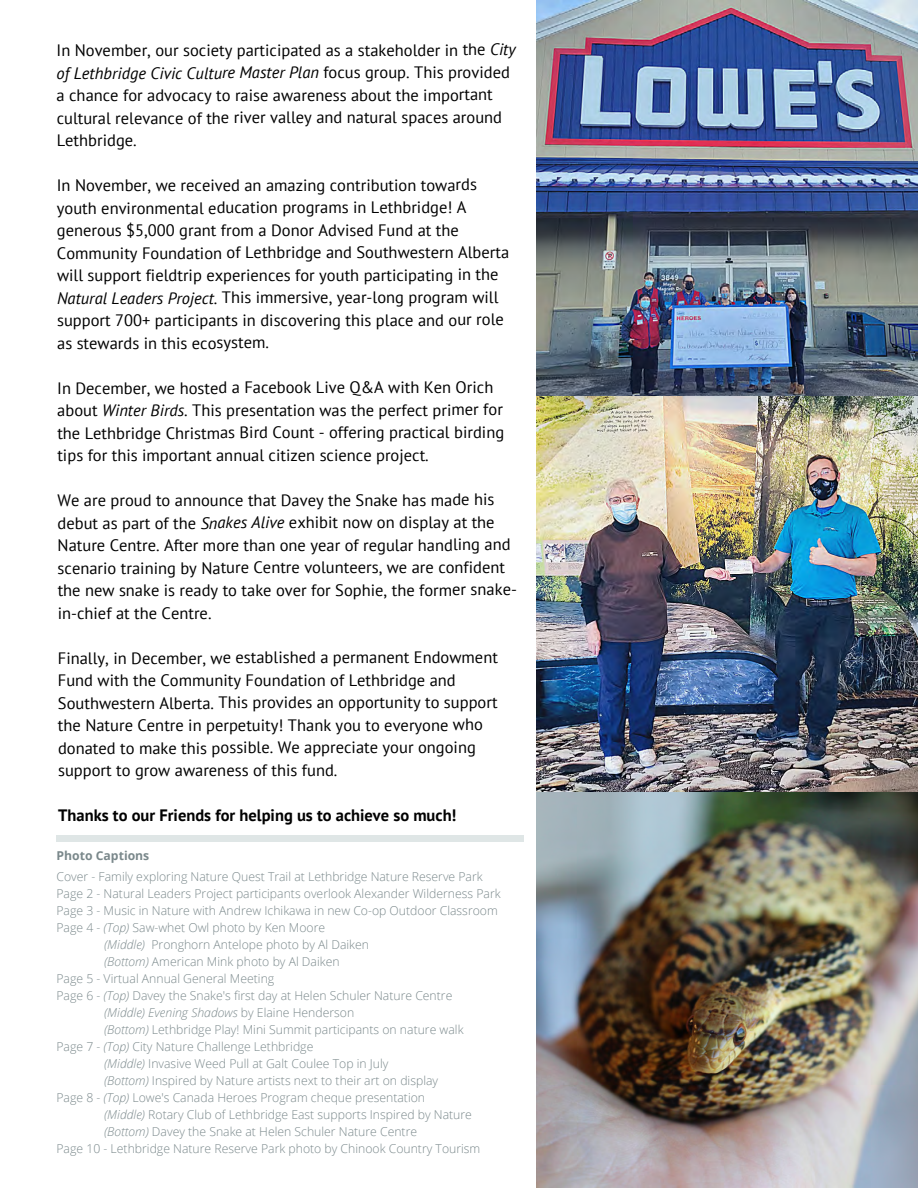
<style>
.page{position:relative;width:918px;height:1188px;background:#fff}
.page>*{position:absolute;margin:0;border:0;box-sizing:border-box;transform-origin:0 0}
.t1{font:16.5px/22.5px "PT Sans";letter-spacing:-.005em;color:#000}
.t2{font:700 16.5px "PT Sans";letter-spacing:-.005em;color:#000}
.t3{font:300 12.15px "Open Sans";color:#7a888b}
.t4{font:italic 300 12.15px "Open Sans";color:#7a888b}
.t5{font:700 12.15px "Open Sans";color:#7a888b}
.s1{font-style:italic}
.s2{font-style:normal}
</style>
<div class="page">
<img style="left:537px;top:0;width:381px;height:1188px">
<div style="left:57px;top:836px;width:466px;height:5px;background:#dfe6e6"></div>
<p class="t1" style="left:57px;top:38px;width:461px">In November, our society participated as a stakeholder in the <span class="s1">City of Lethbridge Civic Culture Master Plan</span> focus group. This provided a chance for advocacy to raise awareness about the important cultural relevance of the river valley and natural spaces around Lethbridge.</p>
<p class="t1" style="left:57px;top:174px;width:454px">In November, we received an amazing contribution towards youth environmental education programs in Lethbridge! A generous $5,000 grant from a Donor Advised Fund at the Community Foundation of Lethbridge and Southwestern Alberta will support fieldtrip experiences for youth participating in the <span class="s1">Natural Leaders Project</span>. This immersive, year-long program will support 700+ participants in discovering this place and our role as stewards in this ecosystem.</p>
<p class="t1" style="left:57px;top:376px;width:449px">In December, we hosted a Facebook Live Q&amp;A with Ken Orich about <span class="s1">Winter Birds</span>. This presentation was the perfect primer for the Lethbridge Christmas Bird Count - offering practical birding tips for this important annual citizen science project.</p>
<p class="t1" style="left:57px;top:489px;width:461px">We are proud to announce that Davey the Snake has made his debut as part of the <span class="s1">Snakes Alive</span> exhibit now on display at the Nature Centre. After more than one year of regular handling and scenario training by Nature Centre volunteers, we are confident the new snake is ready to take over for Sophie, the former snake&shy;in-chief at the Centre.</p>
<p class="t1" style="left:58px;top:646px;width:442px">Finally, in December, we established a permanent Endowment Fund with the Community Foundation of Lethbridge and Southwestern Alberta. This provides an opportunity to support the Nature Centre in perpetuity! Thank you to everyone who donated to make this possible. We appreciate your ongoing support to grow awareness of this fund.</p>
<p class="t2" style="left:58px;top:804px;width:400px">Thanks to our Friends for helping us to achieve so much!</p>
<p class="t5" style="left:57px;top:847px;width:94px">Photo Captions</p>
<p class="t3" style="left:57px;top:868px;width:428px">Cover - Family exploring Nature Quest Trail at Lethbridge Nature Reserve Park</p>
<p class="t3" style="left:57px;top:885px;width:446px">Page 2 - Natural Leaders Project participants overlook Alexander Wilderness Park</p>
<p class="t3" style="left:57px;top:902px;width:443px">Page 3 - Music in Nature with Andrew Ichikawa in new Co-op Outdoor Classroom</p>
<p class="t3" style="left:57px;top:919px;width:270px">Page 4 - <span class="s1">(Top)</span> Saw-whet Owl photo by Ken Moore</p>
<p class="t3" style="left:104px;top:936px;width:266px"><span class="s1">(Middle)</span> Pronghorn Antelope photo by Al Daiken</p>
<p class="t3" style="left:104px;top:953px;width:237px"><span class="s1">(Bottom)</span> American Mink photo by Al Daiken</p>
<p class="t3" style="left:57px;top:970px;width:219px">Page 5 - Virtual Annual General Meeting</p>
<p class="t3" style="left:57px;top:987px;width:397px">Page 6 - <span class="s1">(Top)</span> Davey the Snake's first day at Helen Schuler Nature Centre</p>
<p class="t4" style="left:104px;top:1004px;width:252px">(Middle) Evening Shadows <span class="s2">by Elaine Henderson</span></p>
<p class="t3" style="left:104px;top:1021px;width:361px"><span class="s1">(Bottom)</span> Lethbridge Play! Mini Summit participants on nature walk</p>
<p class="t3" style="left:57px;top:1038px;width:258px">Page 7 - <span class="s1">(Top)</span> City Nature Challenge Lethbridge</p>
<p class="t3" style="left:104px;top:1055px;width:286px"><span class="s1">(Middle)</span> Invasive Weed Pull at Galt Coulee Top in July</p>
<p class="t3" style="left:104px;top:1072px;width:336px"><span class="s1">(Bottom)</span> Inspired by Nature artists next to their art on display</p>
<p class="t3" style="left:57px;top:1089px;width:370px">Page 8 - <span class="s1">(Top)</span> Lowe's Canada Heroes Program cheque presentation</p>
<p class="t3" style="left:104px;top:1106px;width:369px"><span class="s1">(Middle)</span> Rotary Club of Lethbridge East supports Inspired by Nature</p>
<p class="t3" style="left:104px;top:1123px;width:315px"><span class="s1">(Bottom)</span> Davey the Snake at Helen Schuler Nature Centre</p>
<p class="t3" style="left:57px;top:1140px;width:425px">Page 10 - Lethbridge Nature Reserve Park photo by Chinook Country Tourism</p>
</div>
